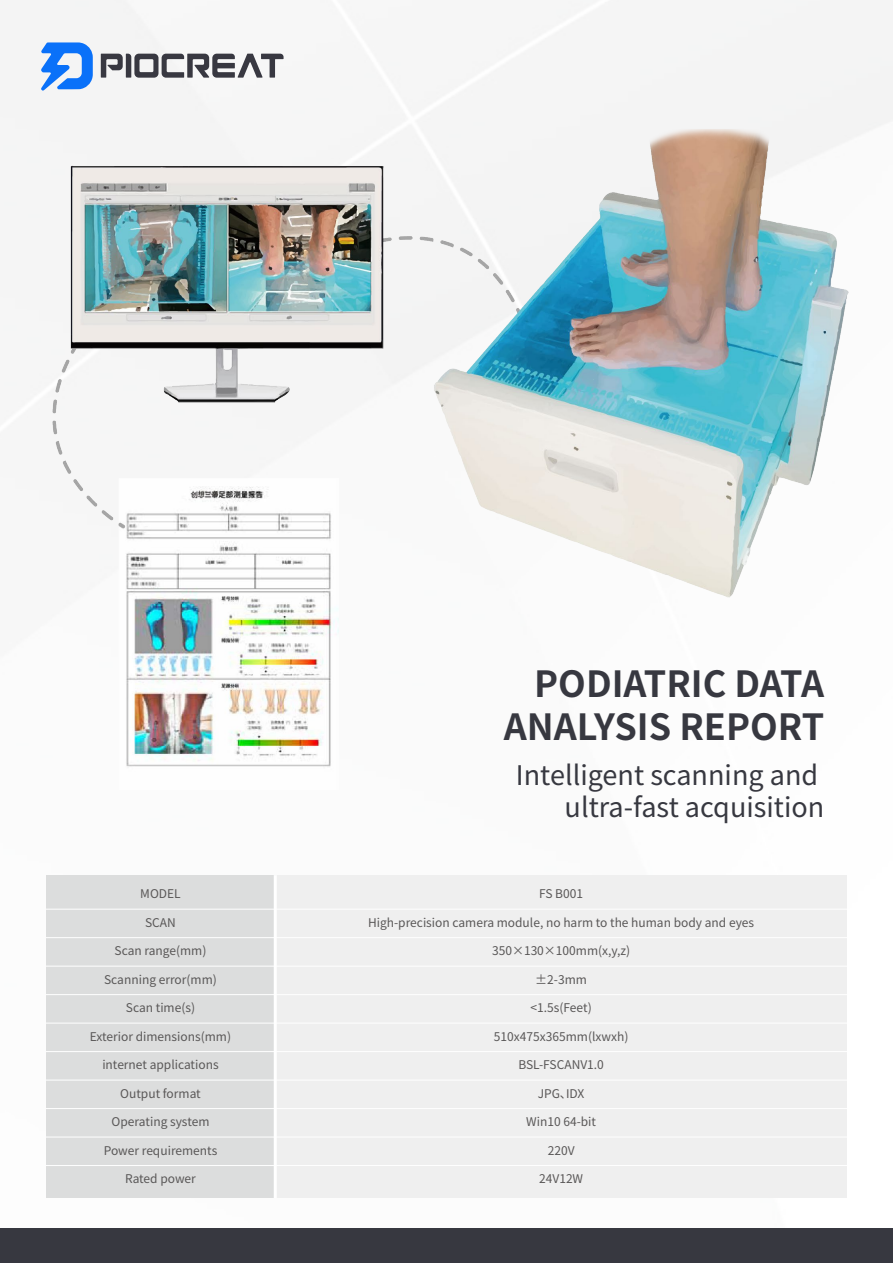
<style>
.page{position:relative;width:893px;height:1263px;background:#fff}
.page>*{position:absolute;margin:0;border:0;box-sizing:border-box;transform-origin:0 0}
.t1{font:700 36px/43.2px "Source Han Sans CN";color:#373840;text-align:right}
.t2{font:27px/32.4px "Source Han Sans CN";color:#373840;text-align:right}
.t3{font:12px "Source Han Sans CN";color:#595757}
</style>
<div class="page">
<img style="left:0;top:0;width:893px;height:1229px">
<div style="left:0;top:1229px;width:893px;height:34px;background:#373840"></div>
<img style="left:7px;top:111px;width:879px;height:678px">
<div style="left:275px;top:875px;width:572px;height:323px;background:#efefef"></div>
<div style="left:46px;top:875px;width:229px;height:323px;background:#dcdddd"></div>
<hr style="left:274px;top:875px;width:3px;height:323px;background:#fff">
<hr style="left:46px;top:909px;width:801px;height:1px;background:#fff">
<hr style="left:46px;top:937px;width:801px;height:1px;background:#fff">
<hr style="left:46px;top:966px;width:801px;height:1px;background:#fff">
<hr style="left:46px;top:994px;width:801px;height:1px;background:#fff">
<hr style="left:46px;top:1023px;width:801px;height:1px;background:#fff">
<hr style="left:46px;top:1051px;width:801px;height:1px;background:#fff">
<hr style="left:46px;top:1080px;width:801px;height:1px;background:#fff">
<hr style="left:46px;top:1108px;width:801px;height:1px;background:#fff">
<hr style="left:46px;top:1137px;width:801px;height:1px;background:#fff">
<hr style="left:46px;top:1165px;width:801px;height:1px;background:#fff">
<svg style="left:41px;top:42px;width:52px;height:49px"></svg>
<svg style="left:101px;top:54px;width:183px;height:24px"></svg>
<p class="t3" style="left:140px;top:887px;width:42px">MODEL</p>
<p class="t3" style="left:145px;top:916px;width:32px">SCAN</p>
<p class="t3" style="left:115px;top:944px;width:93px">Scan range(mm)</p>
<p class="t3" style="left:104px;top:973px;width:114px">Scanning error(mm)</p>
<p class="t3" style="left:126px;top:1001px;width:71px">Scan time(s)</p>
<p class="t3" style="left:90px;top:1030px;width:143px">Exterior dimensions(mm)</p>
<p class="t3" style="left:102px;top:1058px;width:118px">internet applications</p>
<p class="t3" style="left:120px;top:1087px;width:82px">Output format</p>
<p class="t3" style="left:112px;top:1115px;width:99px">Operating system</p>
<p class="t3" style="left:104px;top:1144px;width:115px">Power requirements</p>
<p class="t3" style="left:125px;top:1172px;width:72px">Rated power</p>
<h1 class="t1" style="left:504px;top:663px;width:322px">PODIATRIC DATA<br>ANALYSIS REPORT</h1>
<h2 class="t2" style="left:516px;top:759px;width:310px">Intelligent scanning and ultra-fast acquisition</h2>
<p class="t3" style="left:539px;top:887px;width:46px">FS B001</p>
<p class="t3" style="left:368px;top:916px;width:388px">High-precision camera module, no harm to the human body and eyes</p>
<p class="t3" style="left:492px;top:944px;width:140px">350×130×100mm(x,y,z)</p>
<p class="t3" style="left:535px;top:973px;width:53px">±2-3mm</p>
<p class="t3" style="left:531px;top:1001px;width:63px">&lt;1.5s(Feet)</p>
<p class="t3" style="left:494px;top:1030px;width:136px">510x475x365mm(lxwxh)</p>
<p class="t3" style="left:518px;top:1058px;width:87px">BSL-FSCANV1.0</p>
<p class="t3" style="left:538px;top:1087px;width:48px">JPG、IDX</p>
<p class="t3" style="left:526px;top:1115px;width:71px">Win10 64-bit</p>
<p class="t3" style="left:548px;top:1144px;width:28px">220V</p>
<p class="t3" style="left:539px;top:1172px;width:46px">24V12W</p>
</div>
